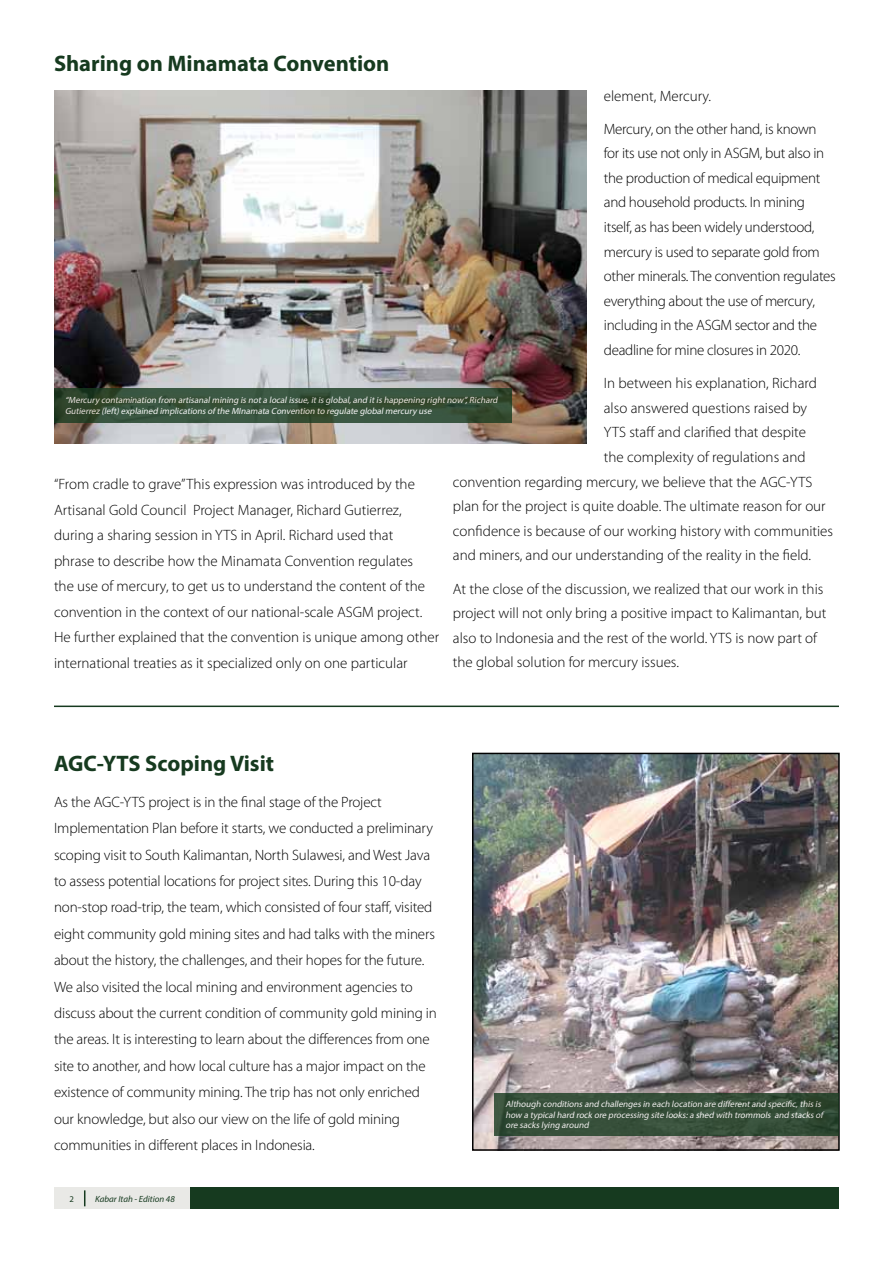
<style>
.page{position:relative;width:893px;height:1263px;background:#fff}
.page>*{position:absolute;margin:0;border:0;box-sizing:border-box;transform-origin:0 0}
.t1{font:700 22.5px "Myriad Pro";color:#163a1f}
.t2{font:300 15px/26.4px "Myriad Pro";letter-spacing:-.01em;color:#000}
.t3{font:italic 9px/10.8px "Myriad Pro";color:#fff}
.t4{font:italic 9px "Myriad Pro";color:#163a1f}
.t5{font:8.7px "Myriad Pro";color:#163a1f}
</style>
<div class="page">
<div style="left:54px;top:1188px;width:785px;height:21px;background:#163a1f"></div>
<div style="left:54px;top:1188px;width:136px;height:21px;background:#e9e9e6"></div>
<svg style="left:84px;top:1190px;width:1px;height:16px"></svg>
<hr style="left:54px;top:705px;width:785px;height:2px;background:#163a1f">
<img style="left:55px;top:90px;width:532px;height:354px">
<svg style="left:54px;top:388px;width:458px;height:34px;background:#354f38"></svg>
<img style="left:475px;top:756px;width:362px;height:392px">
<div style="left:472px;top:753px;width:368px;height:398px;border:2px solid #000"></div>
<svg style="left:494px;top:1093px;width:345px;height:42px;background:#354e38"></svg>
<h1 class="t1" style="left:54px;top:49px;width:337px">Sharing on Minamata Convention</h1>
<p class="t2" style="left:604px;top:82px;width:109px">element, Mercury.</p>
<p class="t2" style="left:604px;top:116px;width:233px;line-height:24.6px">Mercury, on the other hand, is known for its use not only in ASGM, but also in the production of medical equipment and household products. In mining itself, as has been widely understood, mercury is used to separate gold from other minerals. The convention regulates everything about the use of mercury, including in the ASGM sector and the deadline for mine closures in 2020.</p>
<p class="t2" style="left:604px;top:370px;width:215px">In between his explanation, Richard</p>
<p class="t2" style="left:604px;top:394px;width:205px">also answered questions raised by</p>
<p class="t2" style="left:604px;top:419px;width:204px">YTS staff and clarified that despite</p>
<p class="t2" style="left:604px;top:444px;width:203px">the complexity of regulations and</p>
<p class="t2" style="left:453px;top:468px;width:361px">convention regarding mercury, we believe that the AGC-YTS</p>
<p class="t2" style="left:453px;top:493px;width:374px">plan for the project is quite doable. The ultimate reason for our</p>
<p class="t2" style="left:453px;top:517px;width:382px">confidence is because of our working history with communities</p>
<p class="t2" style="left:453px;top:542px;width:360px">and miners, and our understanding of the reality in the field.</p>
<p class="t2" style="left:453px;top:576px;width:375px;line-height:24.6px">At the close of the discussion, we realized that our work in this project will not only bring a positive impact to Kalimantan, but also to Indonesia and the rest of the world. YTS is now part of the global solution for mercury issues.</p>
<p class="t3" style="left:65px;top:395px;width:436px">“Mercury contamination from artisanalmining is nota localissue,itis global,and itis happening rightnow”,Richard<br>Gutierrez (left)explained implications of the MInamata Convention to regulate globalmercury use</p>
<p class="t2" style="left:54px;top:471px;width:387px;line-height:25.5px">“From cradle to grave” This expression was introduced by the Artisanal Gold Council Project Manager, Richard Gutierrez, during a sharing session in YTS in April. Richard used that<br>phrase to describe how the Minamata Convention regulates<br>the use of mercury, to get us to understand the content of the convention in the context of our national-scale ASGM project.<br>He further explained that the convention is unique among other international treaties as it specialized only on one particular</p>
<h1 class="t1" style="left:54px;top:748px;width:222px">AGC-YTS Scoping Visit</h1>
<p class="t2" style="left:54px;top:788px;width:384px">As the AGC-YTS project is in the final stage of the Project Implementation Plan before it starts, we conducted a preliminary scoping visit to South Kalimantan, North Sulawesi, and West Java to assess potential locations for project sites. During this 10-day non-stop road-trip, the team, which consisted of four staff, visited eight community gold mining sites and had talks with the miners about the history, the challenges, and their hopes for the future.<br>We also visited the local mining and environment agencies to discuss about the current condition of community gold mining in the areas. It is interesting to learn about the differences from one site to another, and how local culture has a major impact on the existence of community mining. The trip has not only enriched our knowledge, but also our view on the life of gold mining communities in different places in Indonesia.</p>
<p class="t5" style="left:70px;top:1194px;width:6px">2</p>
<p class="t4" style="left:95px;top:1193px;width:81px">Kabar Itah - Edition 48</p>
<p class="t3" style="left:505px;top:1098px;width:319px;text-align:justify">Although conditions and challenges in each location are differentand specific,this is how a typicalhard rock ore processing site looks:a shed with trommols and stacks of ore sacks lying around</p>
</div>
